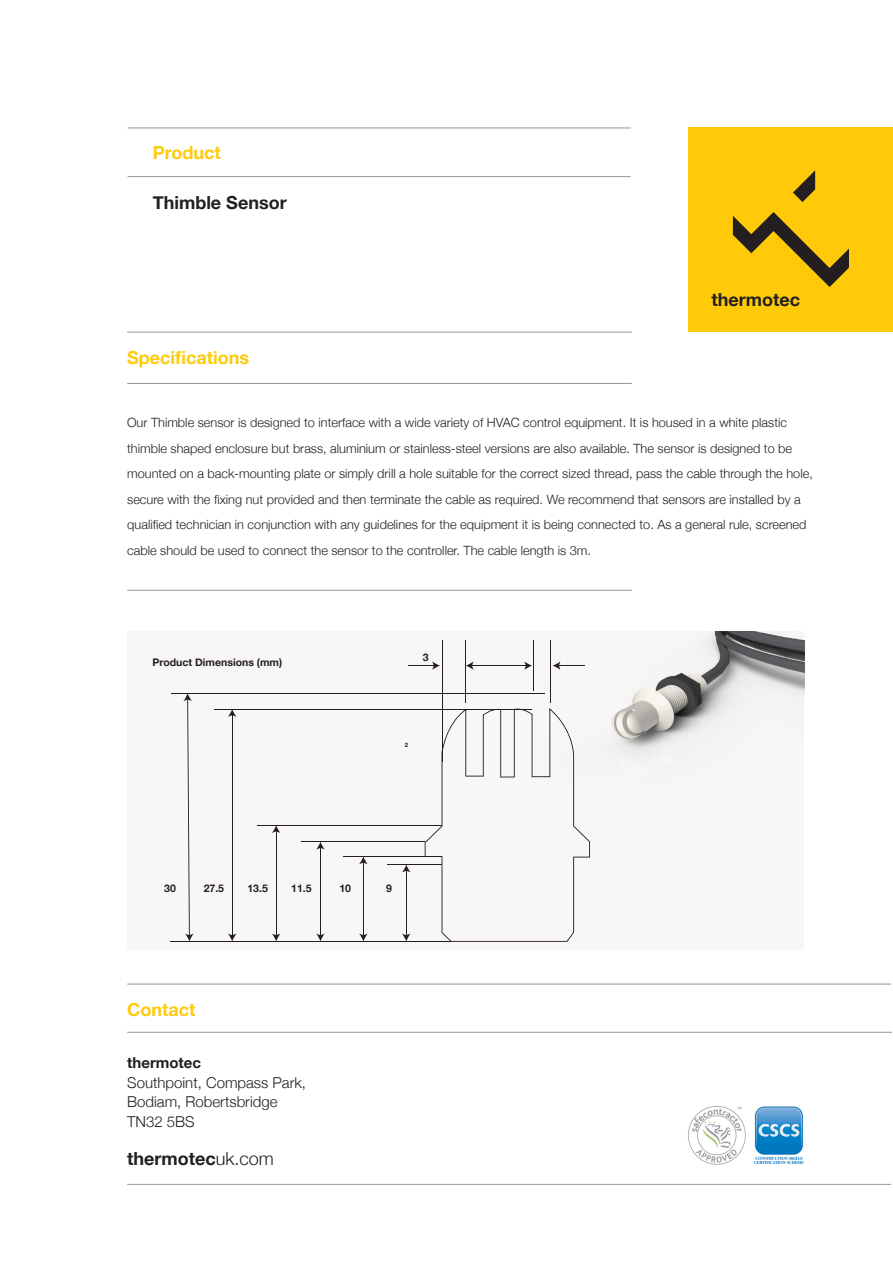
<style>
.page{position:relative;width:893px;height:1263px;background:#fff}
.page>*{position:absolute;margin:0;border:0;box-sizing:border-box;transform-origin:0 0}
.t1{font:700 18px "Helvetica Neue";color:#231f20}
.t2{font:700 18px "Helvetica Neue";color:#feca0a}
.t3{font:300 15px/19.5px "Helvetica Neue";color:#231f20}
.t4{font:300 12.75px/25.5px "Helvetica Neue";color:#231f20}
.t5{font:700 10.5px "Helvetica Neue";color:#231f20}
.t6{font:700 5.85px "Helvetica Neue";color:#231f20}
.s1{font-weight:700}
.s2{font-weight:300}
</style>
<div class="page">
<img style="left:688px;top:1106px;width:58px;height:59px">
<img style="left:754px;top:1106px;width:50px;height:58px">
<hr style="left:127px;top:1032px;width:765px;height:1px;background:#939598">
<hr style="left:127px;top:983px;width:764px;height:1px;background:#939598">
<div style="left:689px;top:128px;width:204px;height:204px;background:#feca0a"></div>
<svg style="left:733px;top:212px;width:116px;height:75px"></svg>
<svg style="left:793px;top:170px;width:22px;height:32px"></svg>
<hr style="left:127px;top:383px;width:505px;height:1px;background:#939598">
<hr style="left:127px;top:332px;width:505px;height:1px;background:#939598">
<hr style="left:127px;top:1184px;width:764px;height:1px;background:#939598">
<hr style="left:127px;top:590px;width:505px;height:1px;background:#939598">
<hr style="left:128px;top:128px;width:503px;height:1px;background:#939598">
<hr style="left:128px;top:176px;width:503px;height:1px;background:#939598">
<div style="left:128px;top:631px;width:676px;height:319px;background:#f9f6f6"></div>
<img style="left:584px;top:631px;width:220px;height:123px">
<svg style="left:425px;top:708px;width:165px;height:234px"></svg>
<hr style="left:215px;top:709px;width:317px;height:1px;background:#231f20">
<hr style="left:171px;top:693px;width:374px;height:1px;background:#231f20">
<hr style="left:258px;top:825px;width:184px;height:1px;background:#231f20">
<hr style="left:302px;top:841px;width:123px;height:1px;background:#231f20">
<hr style="left:343px;top:856px;width:99px;height:1px;background:#231f20">
<hr style="left:387px;top:864px;width:55px;height:1px;background:#231f20">
<hr style="left:171px;top:941px;width:280px;height:1px;background:#231f20">
<hr style="left:442px;top:640px;width:1px;height:122px;background:#231f20">
<hr style="left:465px;top:640px;width:1px;height:63px;background:#231f20">
<hr style="left:533px;top:640px;width:1px;height:51px;background:#231f20">
<hr style="left:550px;top:640px;width:1px;height:63px;background:#231f20">
<svg style="left:408px;top:661px;width:32px;height:9px"></svg>
<svg style="left:553px;top:661px;width:31px;height:9px"></svg>
<hr style="left:471px;top:665px;width:56px;height:1px;background:#231f20">
<svg style="left:524px;top:661px;width:8px;height:9px"></svg>
<svg style="left:466px;top:662px;width:7px;height:8px"></svg>
<svg style="left:183px;top:694px;width:11px;height:247px"></svg>
<hr style="left:232px;top:714px;width:1px;height:222px;background:#231f20">
<svg style="left:228px;top:710px;width:8px;height:7px"></svg>
<svg style="left:228px;top:934px;width:8px;height:7px"></svg>
<hr style="left:276px;top:831px;width:1px;height:105px;background:#231f20">
<svg style="left:272px;top:826px;width:8px;height:7px"></svg>
<svg style="left:272px;top:934px;width:8px;height:7px"></svg>
<hr style="left:320px;top:847px;width:1px;height:89px;background:#231f20">
<svg style="left:316px;top:842px;width:9px;height:7px"></svg>
<svg style="left:316px;top:934px;width:9px;height:7px"></svg>
<hr style="left:363px;top:862px;width:1px;height:74px;background:#231f20">
<svg style="left:359px;top:857px;width:9px;height:7px"></svg>
<svg style="left:359px;top:934px;width:9px;height:7px"></svg>
<hr style="left:406px;top:870px;width:1px;height:66px;background:#231f20">
<svg style="left:402px;top:865px;width:9px;height:7px"></svg>
<svg style="left:402px;top:934px;width:9px;height:7px"></svg>
<p class="t2" style="left:153px;top:138px;width:70px">Product</p>
<p class="t1" style="left:153px;top:188px;width:135px">Thimble Sensor</p>
<p class="t2" style="left:127px;top:344px;width:123px">Specifications</p>
<p class="t1" style="left:711px;top:286px;width:90px">thermotec</p>
<p class="t4" style="left:127px;top:409px;width:687px">Our Thimble sensor is designed to interface with a wide variety of HVAC control equipment. It is housed in a white plastic thimble shaped enclosure but brass, aluminium or stainless-steel versions are also available. The sensor is designed to be mounted on a back-mounting plate or simply drill a hole suitable for the correct sized thread, pass the cable through the hole, secure with the fixing nut provided and then terminate the cable as required. We recommend that sensors are installed by a qualified technician in conjunction with any guidelines for the equipment it is being connected to. As a general rule, screened cable should be used to connect the sensor to the controller. The cable length is 3m.</p>
<p class="t5" style="left:153px;top:654px;width:131px">Product Dimensions (mm)</p>
<p class="t5" style="left:423px;top:649px;width:7px">3</p>
<p class="t6" style="left:405px;top:740px;width:5px">2</p>
<p class="t5" style="left:164px;top:880px;width:13px">30</p>
<p class="t5" style="left:204px;top:880px;width:22px">27.5</p>
<p class="t5" style="left:247px;top:880px;width:22px">13.5</p>
<p class="t5" style="left:291px;top:880px;width:22px">11.5</p>
<p class="t5" style="left:339px;top:880px;width:13px">10</p>
<p class="t5" style="left:386px;top:880px;width:7px">9</p>
<p class="t2" style="left:127px;top:995px;width:70px">Contact</p>
<p class="t3" style="left:127px;top:1052px;width:180px"><span class="s1">thermotec<br></span>Southpoint, Compass Park,<br>Bodiam, Robertsbridge<br>TN32 5BS</p>
<p class="t1" style="left:127px;top:1144px;width:148px">thermotec<span class="s2">uk.com</span></p>
</div>
